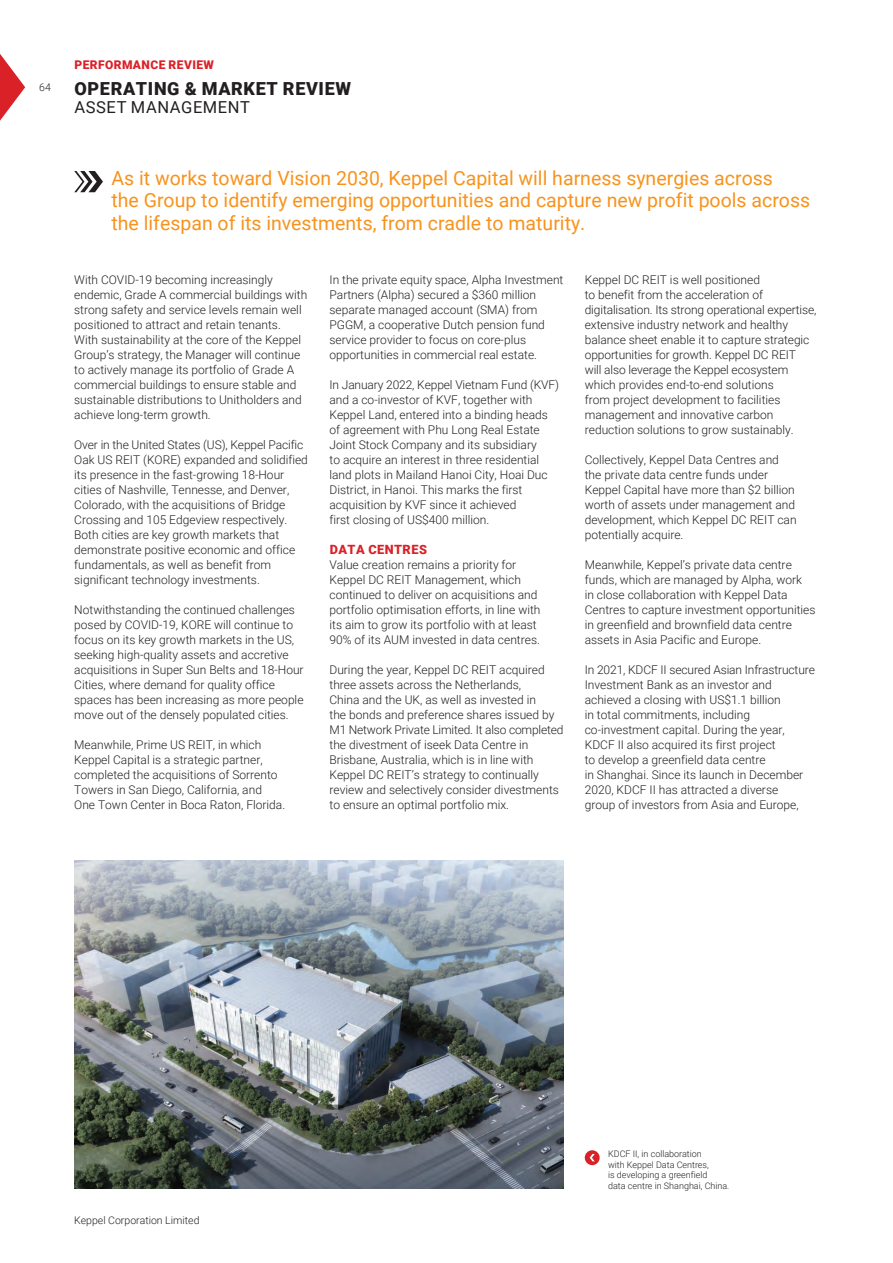
<style>
.page{position:relative;width:893px;height:1263px;background:#fff}
.page>*{position:absolute;margin:0;border:0;box-sizing:border-box;transform-origin:0 0}
.t1{font:19.5px/22.5px "Roboto";color:#f7931d}
.t2{font:900 18px "Roboto";letter-spacing:.035em;color:#231f20}
.t3{font:16.5px "Roboto";letter-spacing:.035em;color:#231f20}
.t4{font:900 12.75px "Roboto";letter-spacing:.035em;color:#da2128}
.t5{font:300 12px/15px "Roboto";color:#231f20}
.t6{font:900 12px "Roboto";letter-spacing:.035em;color:#da2128}
.t7{font:300 10.5px "Roboto";color:#231f20}
.t8{font:300 9px/10.5px "Roboto";color:#231f20}
</style>
<div class="page">
<img style="left:74px;top:860px;width:489px;height:329px">
<svg style="left:74px;top:171px;width:29px;height:21px"></svg>
<div style="left:584px;top:1150px;width:15px;height:15px;background:#da2128;border-radius:50%"></div>
<svg style="left:589px;top:1154px;width:5px;height:7px"></svg>
<svg style="left:0;top:54px;width:25px;height:67px"></svg>
<p class="t7" style="left:39px;top:81px;width:13px">64</p>
<p class="t6" style="left:74px;top:57px;width:141px">PERFORMANCE REVIEW</p>
<h2 class="t2" style="left:75px;top:78px;width:278px">OPERATING &amp; MARKET REVIEW</h2>
<h3 class="t3" style="left:74px;top:98px;width:177px">ASSET MANAGEMENT</h3>
<h1 class="t1" style="left:111px;top:167px;width:700px">As it works toward Vision 2030, Keppel Capital will harness synergies across<br>the Group to identify emerging opportunities and capture new profit pools across the lifespan of its investments, from cradle to maturity.</h1>
<p class="t5" style="left:74px;top:273px;width:234px">With COVID-19 becoming increasingly endemic, Grade A commercial buildings with strong safety and service levels remain well positioned to attract and retain tenants.<br>With sustainability at the core of the Keppel Group’s strategy, the Manager will continue to actively manage its portfolio of Grade A commercial buildings to ensure stable and sustainable distributions to Unitholders and achieve long-term growth.</p>
<p class="t5" style="left:74px;top:438px;width:235px">Over in the United States (US), Keppel Pacific Oak US REIT (KORE) expanded and solidified its presence in the fast-growing 18-Hour cities of Nashville, Tennesse, and Denver, Colorado, with the acquisitions of Bridge Crossing and 105 Edgeview respectively.<br>Both cities are key growth markets that demonstrate positive economic and office fundamentals, as well as benefit from significant technology investments.</p>
<p class="t5" style="left:74px;top:603px;width:231px">Notwithstanding the continued challenges posed by COVID-19, KORE will continue to focus on its key growth markets in the US, seeking high-quality assets and accretive acquisitions in Super Sun Belts and 18-Hour Cities, where demand for quality office spaces has been increasing as more people move out of the densely populated cities.</p>
<p class="t5" style="left:74px;top:738px;width:212px">Meanwhile, Prime US REIT, in which Keppel Capital is a strategic partner, completed the acquisitions of Sorrento Towers in San Diego, California, and One Town Center in Boca Raton, Florida.</p>
<p class="t5" style="left:329px;top:273px;width:235px">In the private equity space, Alpha Investment Partners (Alpha) secured a $360 million separate managed account (SMA) from PGGM, a cooperative Dutch pension fund service provider to focus on core-plus opportunities in commercial real estate.</p>
<p class="t5" style="left:329px;top:378px;width:231px">In January 2022, Keppel Vietnam Fund (KVF) and a co-investor of KVF, together with Keppel Land, entered into a binding heads of agreement with Phu Long Real Estate Joint Stock Company and its subsidiary<br>to acquire an interest in three residential land plots in Mailand Hanoi City, Hoai Duc District, in Hanoi. This marks the first acquisition by KVF since it achieved<br>first closing of US$400 million.</p>
<p class="t4" style="left:330px;top:542px;width:99px">DATA CENTRES</p>
<p class="t5" style="left:329px;top:558px;width:212px">Value creation remains a priority for Keppel DC REIT Management, which continued to deliver on acquisitions and portfolio optimisation efforts, in line with its aim to grow its portfolio with at least 90% of its AUM invested in data centres.</p>
<p class="t5" style="left:329px;top:663px;width:235px">During the year, Keppel DC REIT acquired three assets across the Netherlands,<br>China and the UK, as well as invested in<br>the bonds and preference shares issued by M1 Network Private Limited. It also completed the divestment of iseek Data Centre in Brisbane, Australia, which is in line with Keppel DC REIT’s strategy to continually review and selectively consider divestments to ensure an optimal portfolio mix.</p>
<p class="t5" style="left:584px;top:273px;width:233px">Keppel DC REIT is well positioned<br>to benefit from the acceleration of digitalisation. Its strong operational expertise, extensive industry network and healthy balance sheet enable it to capture strategic opportunities for growth. Keppel DC REIT<br>will also leverage the Keppel ecosystem which provides end-to-end solutions<br>from project development to facilities management and innovative carbon reduction solutions to grow sustainably.</p>
<p class="t5" style="left:584px;top:453px;width:213px">Collectively, Keppel Data Centres and the private data centre funds under Keppel Capital have more than $2 billion worth of assets under management and development, which Keppel DC REIT can potentially acquire.</p>
<p class="t5" style="left:584px;top:558px;width:232px">Meanwhile, Keppel’s private data centre funds, which are managed by Alpha, work<br>in close collaboration with Keppel Data Centres to capture investment opportunities in greenfield and brownfield data centre assets in Asia Pacific and Europe.</p>
<p class="t5" style="left:584px;top:663px;width:232px">In 2021, KDCF II secured Asian Infrastructure Investment Bank as an investor and achieved a closing with US$1.1 billion<br>in total commitments, including co-investment capital. During the year, KDCF II also acquired its first project<br>to develop a greenfield data centre<br>in Shanghai. Since its launch in December 2020, KDCF II has attracted a diverse<br>group of investors from Asia and Europe,</p>
<p class="t7" style="left:74px;top:1214px;width:127px">Keppel Corporation Limited</p>
<p class="t8" style="left:608px;top:1149px;width:123px">KDCF II, in collaboration<br>with Keppel Data Centres,<br>is developing a greenfield<br>data centre in Shanghai, China.</p>
</div>
